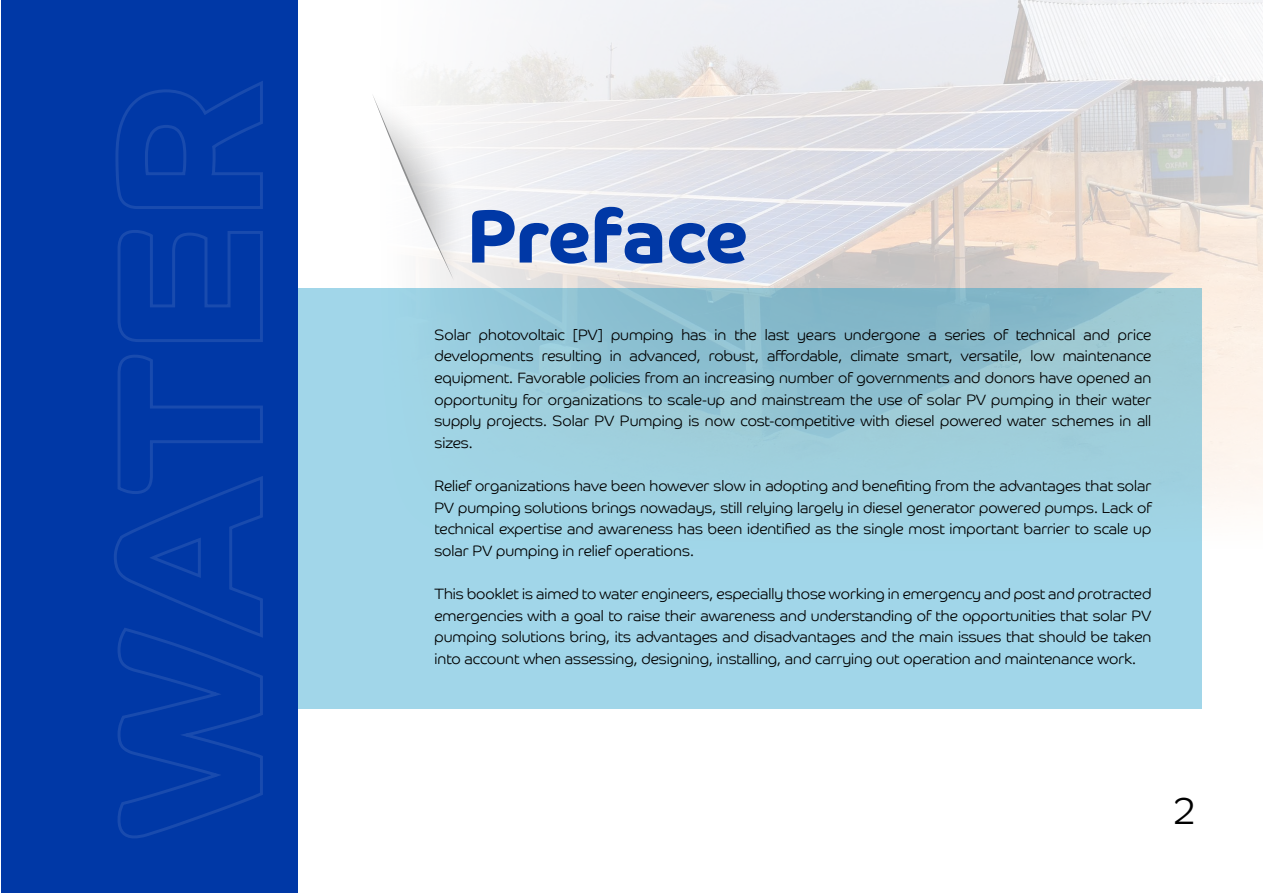
<style>
.page{position:relative;width:1263px;height:893px;background:#fff}
.page>*{position:absolute;margin:0;border:0;box-sizing:border-box;transform-origin:0 0}
.t1{font:75.6px "Barclaycard Co Arabic Bd";letter-spacing:-.005em;color:#0038a6}
.t2{font:37.5px "Barclaycard Co Lt";color:#000}
.t3{font:15px/21.6px "Barclaycard Co Lt";color:#000;text-align:justify}
</style>
<div class="page">
<img style="left:424px;top:0;width:839px;height:509px">
<svg style="left:298px;top:288px;width:904px;height:420px;background:#9ccfe0"></svg>
<svg style="left:373px;top:93px;width:90px;height:187px"></svg>
<div style="left:1px;top:0;width:297px;height:893px;background:#0038a6"></div>
<svg style="left:114px;top:355px;width:149px;height:483px"></svg>
<svg style="left:117px;top:230px;width:146px;height:112px"></svg>
<svg style="left:115px;top:81px;width:148px;height:128px"></svg>
<h1 class="t1" style="left:467px;top:192px;width:282px">Preface</h1>
<p class="t3" style="left:434px;top:324px;width:718px">Solar photovoltaic [PV] pumping has in the last years undergone a series of technical and price developments resulting in advanced, robust, affordable, climate smart, versatile, low maintenance equipment. Favorable policies from an increasing number of governments and donors have opened an opportunity for organizations to scale-up and mainstream the use of solar PV pumping in their water supply projects. Solar PV Pumping is now cost-competitive with diesel powered water schemes in all sizes.</p>
<p class="t3" style="left:434px;top:475px;width:718px">Relief organizations have been however slow in adopting and benefiting from the advantages that solar PV pumping solutions brings nowadays, still relying largely in diesel generator powered pumps. Lack of technical expertise and awareness has been identified as the single most important barrier to scale up solar PV pumping in relief operations.</p>
<p class="t3" style="left:434px;top:583px;width:718px">This booklet is aimed to water engineers, especially those working in emergency and post and protracted emergencies with a goal to raise their awareness and understanding of the opportunities that solar PV pumping solutions bring, its advantages and disadvantages and the main issues that should be taken into account when assessing, designing, installing, and carrying out operation and maintenance work.</p>
<h2 class="t2" style="left:1174px;top:789px;width:22px">2</h2>
</div>
